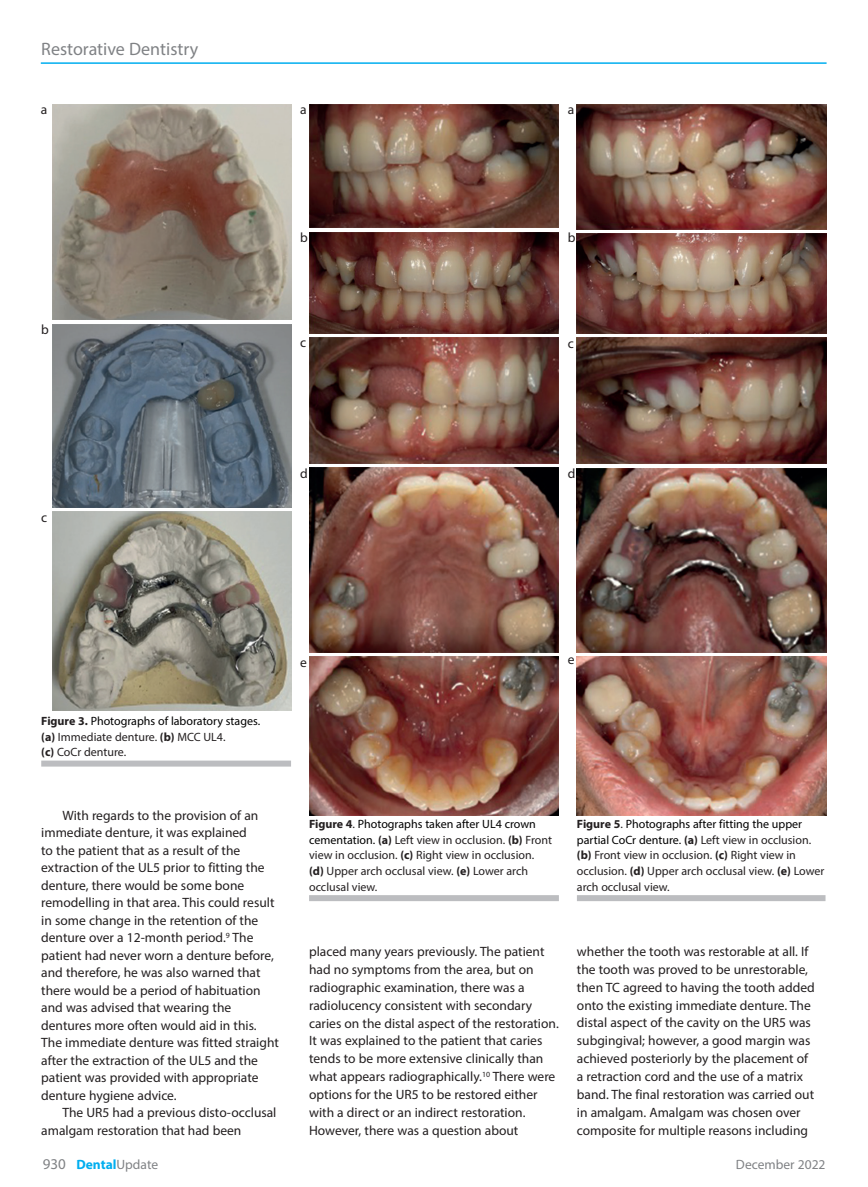
<style>
.page{position:relative;width:868px;height:1187px;background:#fff}
.page>*{position:absolute;margin:0;border:0;box-sizing:border-box;transform-origin:0 0}
.t1{font:18px "Myriad Pro";color:#808285}
.t2{font:13.5px/17.9px "Myriad Pro";color:#231f20}
.t3{font:700 13.5px "Myriad Pro";color:#00aeef}
.t4{font:13.5px "Myriad Pro";color:#808285}
.t5{font:12px/15.8px "Myriad Pro";color:#231f20}
.s1{font-weight:700}
.s2{color:#000001}
.s3{font-weight:400;font-size:15px;color:#808285}
.s4{font-weight:400;color:#808285}
</style>
<div class="page">
<hr style="left:41px;top:62px;width:785px;height:2px;background:#00aeef">
<img style="left:53px;top:104px;width:238px;height:216px">
<img style="left:53px;top:324px;width:238px;height:183px">
<img style="left:53px;top:511px;width:238px;height:199px">
<div style="left:41px;top:760px;width:250px;height:6px;background:#bcbdc0"></div>
<img style="left:309px;top:104px;width:249px;height:124px">
<img style="left:309px;top:232px;width:249px;height:101px">
<img style="left:309px;top:337px;width:249px;height:126px">
<img style="left:309px;top:467px;width:249px;height:185px">
<img style="left:309px;top:656px;width:249px;height:159px">
<div style="left:309px;top:895px;width:249px;height:6px;background:#bcbdc0"></div>
<img style="left:576px;top:104px;width:250px;height:125px">
<img style="left:576px;top:233px;width:250px;height:100px">
<img style="left:576px;top:337px;width:250px;height:127px">
<img style="left:576px;top:468px;width:250px;height:184px">
<img style="left:576px;top:656px;width:250px;height:159px">
<div style="left:576px;top:895px;width:249px;height:6px;background:#bcbdc0"></div>
<h1 class="t1" style="left:41px;top:38px;width:158px">Restorative Dentistry</h1>
<p class="t2" style="left:41px;top:101px;width:8px">a</p>
<p class="t2" style="left:41px;top:320px;width:9px">b</p>
<p class="t2" style="left:41px;top:508px;width:8px">c</p>
<p class="t2" style="left:300px;top:101px;width:8px">a</p>
<p class="t2" style="left:300px;top:229px;width:9px">b</p>
<p class="t2" style="left:300px;top:334px;width:8px">c</p>
<p class="t2" style="left:300px;top:464px;width:9px">d</p>
<p class="t2" style="left:567px;top:101px;width:8px">a</p>
<p class="t2" style="left:567px;top:229px;width:9px">b</p>
<p class="t2" style="left:567px;top:334px;width:8px">c</p>
<p class="t2" style="left:567px;top:464px;width:9px">d</p>
<p class="t5" style="left:41px;top:712px;width:220px"><span class="s1">Figure 3.</span> <span class="s2">Photographs of laboratory stages. </span><span class="s1">(a)</span> Immediate denture. <span class="s1">(b)</span> MCC UL4.<br><span class="s1">(c)</span> CoCr denture.</p>
<p class="t2" style="left:41px;top:806px;width:239px;text-indent:21px">With regards to the provision of an immediate denture, it was explained<br>to the patient that as a result of the extraction of the UL5 prior to fitting the denture, there would be some bone remodelling in that area. This could result in some change in the retention of the denture over a 12-month period.<sup>9</sup> The patient had never worn a denture before, and therefore, he was also warned that there would be a period of habituation and was advised that wearing the dentures more often would aid in this.<br>The immediate denture was fitted straight after the extraction of the UL5 and the patient was provided with appropriate denture hygiene advice.</p>
<p class="t2" style="left:41px;top:1103px;width:237px;text-indent:21px">The UR5 had a previous disto-occlusal amalgam restoration that had been</p>
<p class="t2" style="left:300px;top:653px;width:8px">e</p>
<p class="t2" style="left:567px;top:650px;width:8px">e</p>
<p class="t5" style="left:309px;top:815px;width:244px"><span class="s1">Figure 4</span>. <span class="s2">Photographs taken after UL4 crown cementation.</span> <span class="s1">(a)</span> Left view in occlusion. <span class="s1">(b)</span> Front view in occlusion. <span class="s1">(c)</span> Right view in occlusion.<br><span class="s1">(d)</span> Upper arch occlusal view. <span class="s1">(e)</span> Lower arch occlusal view.</p>
<p class="t5" style="left:576px;top:815px;width:249px"><span class="s1">Figure 5</span>. <span class="s2">Photographs after fitting the upper partial CoCr denture.</span> <span class="s1">(a)</span> Left view in occlusion. <span class="s1">(b)</span> Front view in occlusion. <span class="s1">(c)</span> Right view in occlusion. <span class="s1">(d)</span> Upper arch occlusal view. <span class="s1">(e)</span> Lower arch occlusal view.</p>
<p class="t2" style="left:309px;top:942px;width:251px">placed many years previously. The patient had no symptoms from the area, but on radiographic examination, there was a radiolucency consistent with secondary caries on the distal aspect of the restoration.<br>It was explained to the patient that caries tends to be more extensive clinically than what appears radiographically.<sup>10</sup> There were options for the UR5 to be restored either with a direct or an indirect restoration.<br>However, there was a question about</p>
<p class="t2" style="left:577px;top:942px;width:239px">whether the tooth was restorable at all. If the tooth was proved to be unrestorable, then TC agreed to having the tooth added onto the existing immediate denture. The distal aspect of the cavity on the UR5 was subgingival; however, a good margin was achieved posteriorly by the placement of a retraction cord and the use of a matrix band. The final restoration was carried out in amalgam. Amalgam was chosen over composite for multiple reasons including</p>
<p class="t3" style="left:43px;top:1155px;width:117px"><span class="s3">930</span> Dental<span class="s4">Update</span></p>
<p class="t4" style="left:735px;top:1156px;width:91px">December 2022</p>
</div>
